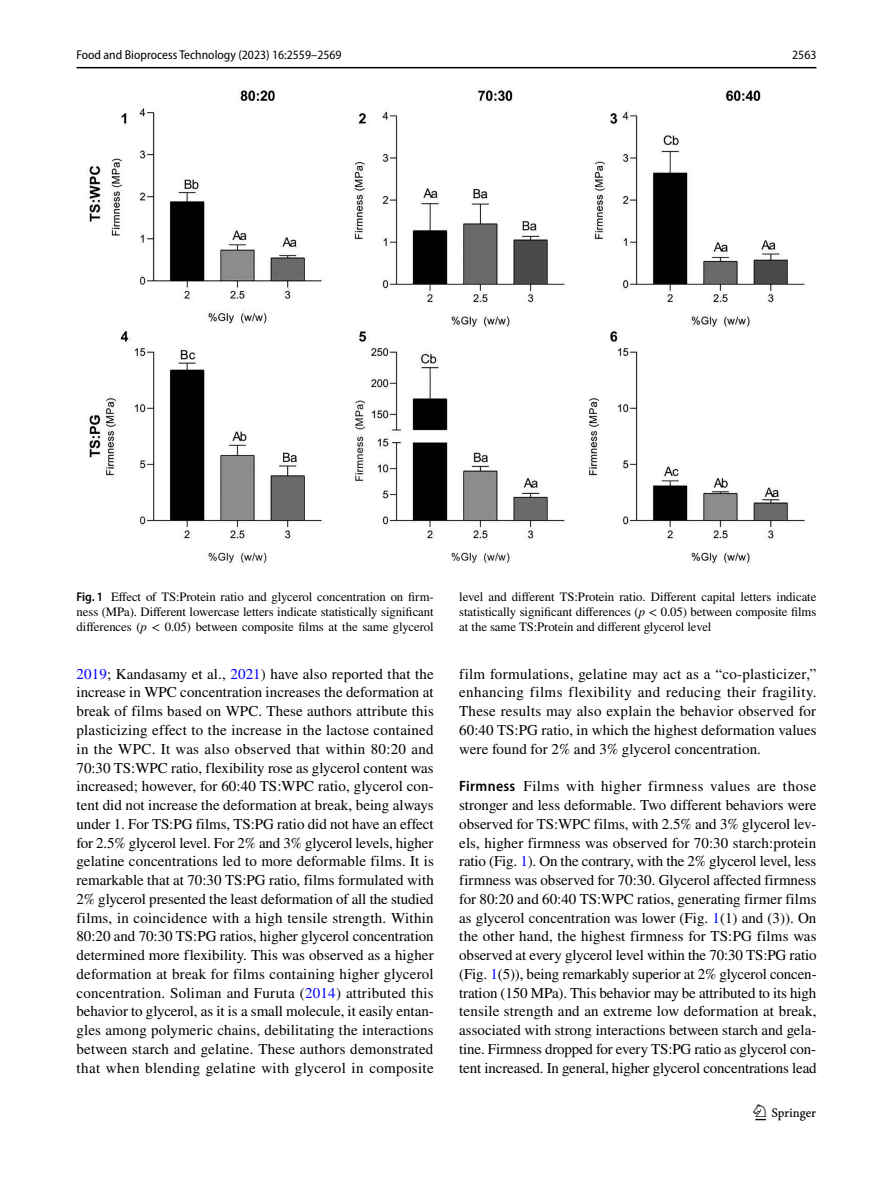
<style>
.page{position:relative;width:893px;height:1187px;background:#fff}
.page>*{position:absolute;margin:0;border:0;box-sizing:border-box;transform-origin:0 0}
.t1{font:22.5px "Springnew Regular 3";color:#000}
.t2{font:15px/18.8px "STIX";letter-spacing:.005em;color:#000;text-align:justify}
.t3{font:12.75px/15px "STIX";letter-spacing:-.005em;color:#000;text-align:justify}
.t4{font:semi-condensed 12.75px "Myriad Pro";color:#000}
.s1{font-family:"Myriad Pro";font-weight:600;font-stretch:semi-condensed}
.s2{font-style:italic}
.s3{color:#00f}
</style>
<div class="page">
<hr style="left:77px;top:67px;width:739px;height:1px;background:#000">
<img style="left:88px;top:89px;width:717px;height:476px">
<p class="t4" style="left:77px;top:48px;width:267px">Food and Bioprocess Technology (2023) 16:2559–2569</p>
<p class="t4" style="left:792px;top:48px;width:26px">2563</p>
<p class="t3" style="left:77px;top:590px;width:359px"><span class="s1">Fig. 1</span> Effect of TS:Protein ratio and glycerol concentration on firm&shy;ness (MPa). Different lowercase letters indicate statistically significant differences (<span class="s2">p</span> &lt; 0.05) between composite films at the same glycerol</p>
<p class="t3" style="left:459px;top:590px;width:359px">level and different TS:Protein ratio. Different capital letters indicate statistically significant differences (<span class="s2">p</span> &lt; 0.05) between composite films at the same TS:Protein and different glycerol level</p>
<p class="t2" style="left:77px;top:665px;width:359px"><span class="s3">2019</span>; Kandasamy et al., <span class="s3">2021</span>) have also reported that the increase in WPC concentration increases the deformation at break of films based on WPC. These authors attribute this plasticizing effect to the increase in the lactose contained in the WPC. It was also observed that within 80:20 and 70:30 TS:WPC ratio, flexibility rose as glycerol content was increased; however, for 60:40 TS:WPC ratio, glycerol con&shy;tent did not increase the deformation at break, being always under 1. For TS:PG films, TS:PG ratio did not have an effect for 2.5% glycerol level. For 2% and 3% glycerol levels, higher gelatine concentrations led to more deformable films. It is remarkable that at 70:30 TS:PG ratio, films formulated with 2% glycerol presented the least deformation of all the studied films, in coincidence with a high tensile strength. Within 80:20 and 70:30 TS:PG ratios, higher glycerol concentration determined more flexibility. This was observed as a higher deformation at break for films containing higher glycerol concentration. Soliman and Furuta (<span class="s3">2014</span>) attributed this behavior to glycerol, as it is a small molecule, it easily entan&shy;gles among polymeric chains, debilitating the interactions between starch and gelatine. These authors demonstrated that when blending gelatine with glycerol in composite</p>
<p class="t2" style="left:459px;top:665px;width:359px">film formulations, gelatine may act as a “co-plasticizer,” enhancing films flexibility and reducing their fragility.<br>These results may also explain the behavior observed for 60:40 TS:PG ratio, in which the highest deformation values were found for 2% and 3% glycerol concentration.</p>
<p class="t2" style="left:459px;top:777px;width:359px"><span class="s1">Firmness</span> Films with higher firmness values are those stronger and less deformable. Two different behaviors were observed for TS:WPC films, with 2.5% and 3% glycerol lev&shy;els, higher firmness was observed for 70:30 starch:protein ratio (Fig. <span class="s3">1</span>). On the contrary, with the 2% glycerol level, less firmness was observed for 70:30. Glycerol affected firmness for 80:20 and 60:40 TS:WPC ratios, generating firmer films as glycerol concentration was lower (Fig. <span class="s3">1</span>(1) and (3)). On the other hand, the highest firmness for TS:PG films was observed at every glycerol level within the 70:30 TS:PG ratio (Fig. <span class="s3">1</span>(5)), being remarkably superior at 2% glycerol concen&shy;tration (150 MPa). This behavior may be attributed to its high tensile strength and an extreme low deformation at break, associated with strong interactions between starch and gela&shy;tine. Firmness dropped for every TS:PG ratio as glycerol con&shy;tent increased. In general, higher glycerol concentrations lead</p>
<h1 class="t1" style="left:755px;top:1104px;width:62px">1 3</h1>
</div>
